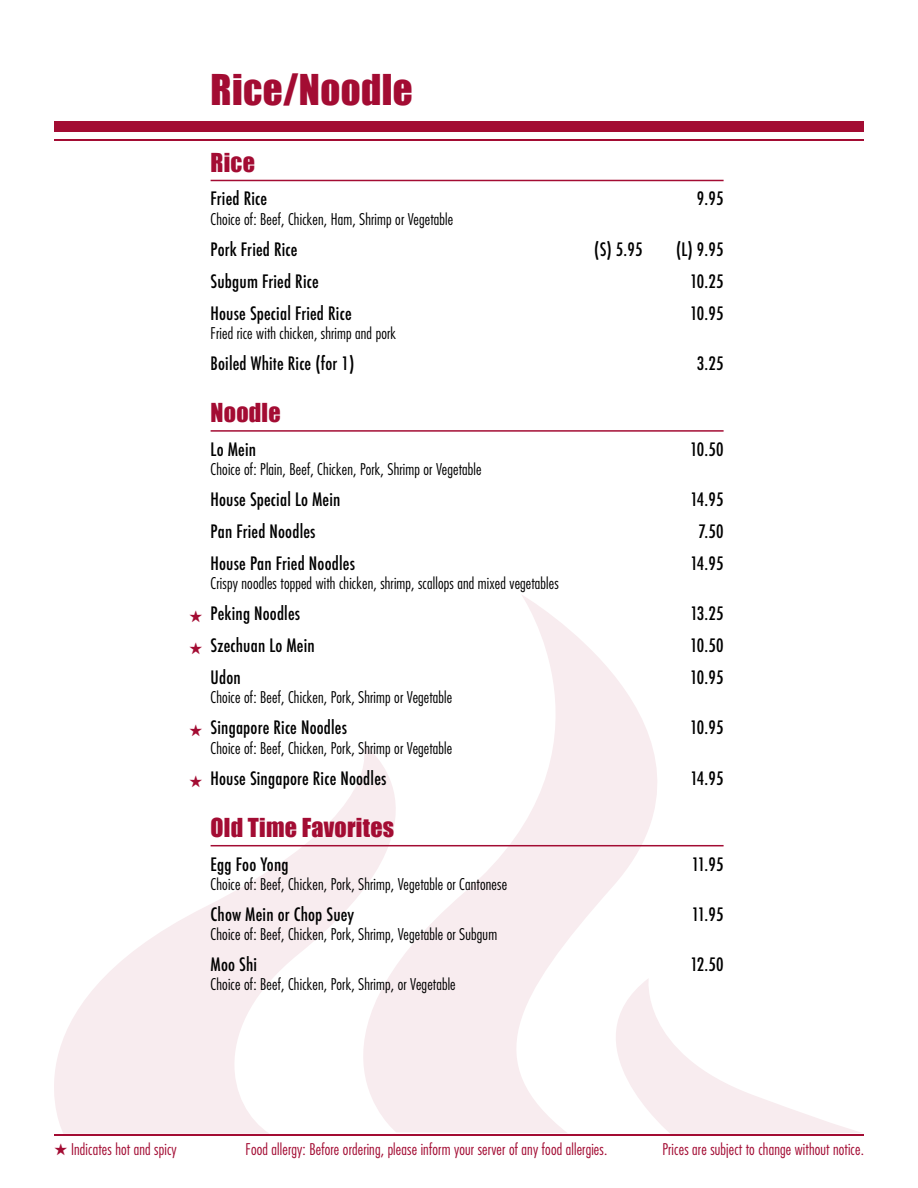
<style>
.page{position:relative;width:918px;height:1188px;background:#fff}
.page>*{position:absolute;margin:0;border:0;box-sizing:border-box;transform-origin:0 0}
.subhead_201{font:39px "Impact";letter-spacing:.01em;color:#a30c33}
.Subhead_201_small{font:24px "Impact";letter-spacing:.01em;color:#a30c33}
.Food_name{font:500 condensed 18px "Futura";letter-spacing:.01em;color:#000}
.Food_Description{font:300 condensed 15.75px "Futura";letter-spacing:.01em;color:#000}
.t1{font:300 condensed 15.75px "Futura";letter-spacing:.01em;color:#a30c33}
</style>
<div class="page">
<svg style="left:469px;top:595px;width:255px;height:538px"></svg>
<svg style="left:54px;top:744px;width:415px;height:390px"></svg>
<svg style="left:563px;top:978px;width:298px;height:156px"></svg>
<div style="left:54px;top:122px;width:810px;height:10px;background:#a30c33"></div>
<hr style="left:54px;top:139px;width:810px;height:1px;background:#a30c33">
<hr style="left:54px;top:1134px;width:810px;height:2px;background:#a30c33">
<hr style="left:211px;top:180px;width:513px;height:1px;background:#a30c33">
<hr style="left:211px;top:430px;width:513px;height:2px;background:#a30c33">
<hr style="left:211px;top:845px;width:513px;height:1px;background:#a30c33">
<svg style="left:190px;top:775px;width:12px;height:12px"></svg>
<p class="subhead_201" style="left:211px;top:60px;width:204px">Rice/Noodle</p>
<p class="Subhead_201_small" style="left:211px;top:144px;width:46px">Rice</p>
<p class="Food_name" style="left:211px;top:187px;width:58px">Fried Rice</p>
<p class="Food_Description" style="left:211px;top:209px;width:244px">Choice of: Beef, Chicken, Ham, Shrimp or Vegetable</p>
<p class="Food_name" style="left:697px;top:187px;width:28px">9.95</p>
<p class="Food_name" style="left:211px;top:237px;width:89px">Pork Fried Rice</p>
<p class="Food_name" style="left:594px;top:237px;width:50px">(S) 5.95</p>
<p class="Food_name" style="left:676px;top:237px;width:49px">(L) 9.95</p>
<p class="Food_name" style="left:211px;top:269px;width:110px">Subgum Fried Rice</p>
<p class="Food_name" style="left:690px;top:269px;width:35px">10.25</p>
<p class="Food_name" style="left:211px;top:301px;width:143px">House Special Fried Rice</p>
<p class="Food_Description" style="left:211px;top:324px;width:187px">Fried rice with chicken, shrimp and pork</p>
<p class="Food_name" style="left:690px;top:301px;width:35px">10.95</p>
<p class="Food_name" style="left:211px;top:352px;width:145px">Boiled White Rice (for 1)</p>
<p class="Food_name" style="left:697px;top:352px;width:28px">3.25</p>
<p class="Subhead_201_small" style="left:211px;top:394px;width:72px">Noodle</p>
<p class="Food_name" style="left:211px;top:438px;width:47px">Lo Mein</p>
<p class="Food_Description" style="left:211px;top:460px;width:272px">Choice of: Plain, Beef, Chicken, Pork, Shrimp or Vegetable</p>
<p class="Food_name" style="left:690px;top:438px;width:35px">10.50</p>
<p class="Food_name" style="left:211px;top:488px;width:131px">House Special Lo Mein</p>
<p class="Food_name" style="left:690px;top:488px;width:35px">14.95</p>
<p class="Food_name" style="left:211px;top:520px;width:106px">Pan Fried Noodles</p>
<p class="Food_name" style="left:699px;top:520px;width:27px">7.50</p>
<p class="Food_name" style="left:211px;top:552px;width:146px">House Pan Fried Noodles</p>
<p class="Food_Description" style="left:211px;top:574px;width:350px">Crispy noodles topped with chicken, shrimp, scallops and mixed vegetables</p>
<p class="Food_name" style="left:690px;top:552px;width:35px">14.95</p>
<p class="Food_name" style="left:211px;top:602px;width:91px">Peking Noodles</p>
<p class="Food_name" style="left:690px;top:602px;width:35px">13.25</p>
<p class="Food_name" style="left:211px;top:634px;width:106px">Szechuan Lo Mein</p>
<p class="Food_name" style="left:690px;top:634px;width:35px">10.50</p>
<p class="Food_name" style="left:211px;top:666px;width:32px">Udon</p>
<p class="Food_Description" style="left:211px;top:688px;width:243px">Choice of: Beef, Chicken, Pork, Shrimp or Vegetable</p>
<p class="Food_name" style="left:690px;top:666px;width:35px">10.95</p>
<p class="Food_name" style="left:211px;top:716px;width:138px">Singapore Rice Noodles</p>
<p class="Food_Description" style="left:211px;top:738px;width:243px">Choice of: Beef, Chicken, Pork, Shrimp or Vegetable</p>
<p class="Food_name" style="left:690px;top:716px;width:35px">10.95</p>
<p class="Food_name" style="left:211px;top:766px;width:177px">House Singapore Rice Noodles</p>
<p class="Food_name" style="left:690px;top:766px;width:35px">14.95</p>
<p class="Subhead_201_small" style="left:211px;top:809px;width:185px">Old Time Favorites</p>
<p class="Food_name" style="left:211px;top:853px;width:80px">Egg Foo Yong</p>
<p class="Food_Description" style="left:211px;top:875px;width:298px">Choice of: Beef, Chicken, Pork, Shrimp, Vegetable or Cantonese</p>
<p class="Food_name" style="left:692px;top:853px;width:33px">11.95</p>
<p class="Food_name" style="left:211px;top:903px;width:145px">Chow Mein or Chop Suey</p>
<p class="Food_Description" style="left:211px;top:925px;width:288px">Choice of: Beef, Chicken, Pork, Shrimp, Vegetable or Subgum</p>
<p class="Food_name" style="left:211px;top:953px;width:48px">Moo Shi</p>
<p class="Food_Description" style="left:211px;top:975px;width:247px">Choice of: Beef, Chicken, Pork, Shrimp, or Vegetable</p>
<p class="Food_name" style="left:692px;top:903px;width:33px">11.95</p>
<p class="Food_name" style="left:690px;top:953px;width:35px">12.50</p>
<p class="t1" style="left:54px;top:1140px;width:124px">★ Indicates hot and spicy</p>
<p class="t1" style="left:246px;top:1140px;width:363px">Food allergy: Before ordering, please inform your server of any food allergies.</p>
<p class="t1" style="left:662px;top:1140px;width:203px">Prices are subject to change without notice.</p>
</div>
